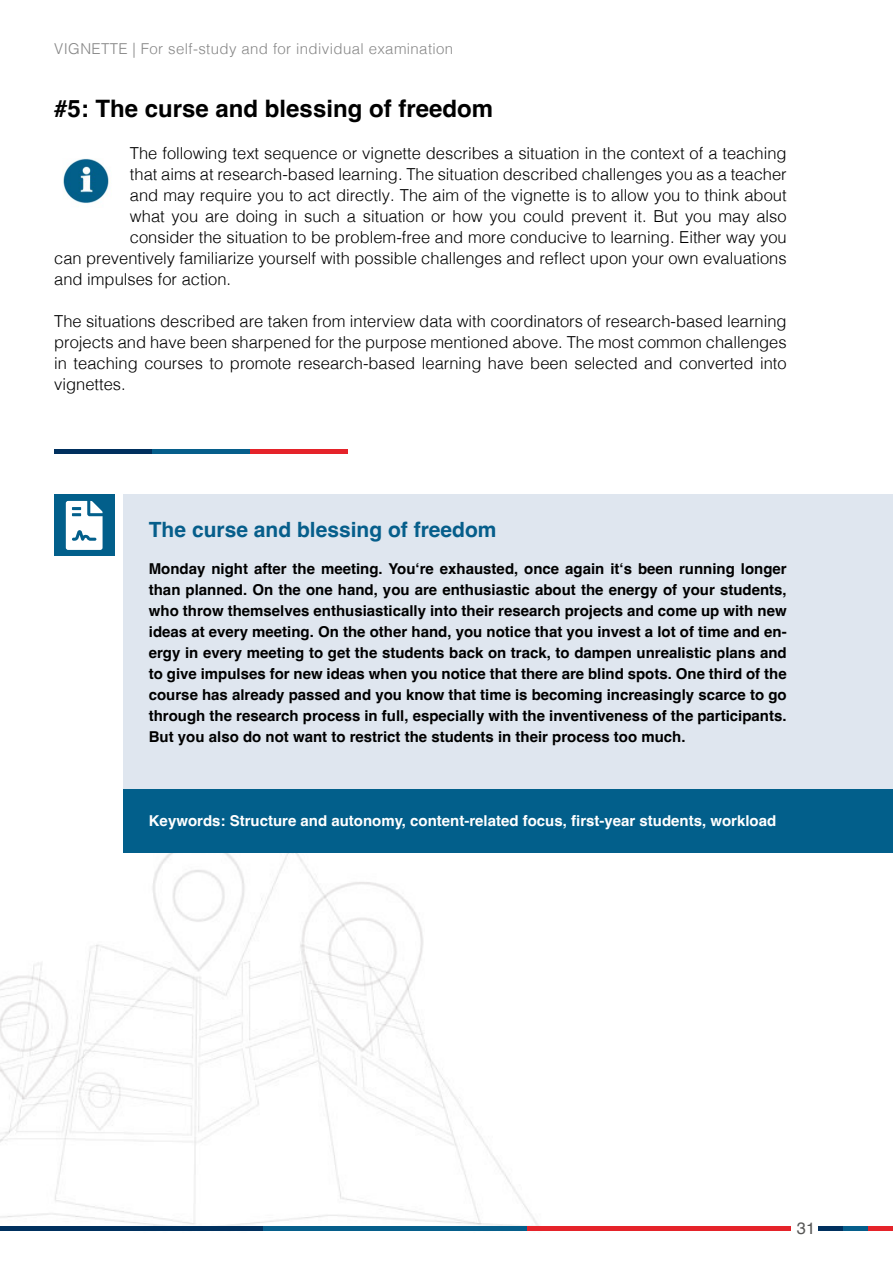
<style>
.page{position:relative;width:893px;height:1263px;background:#fff}
.page>*{position:absolute;margin:0;border:0;box-sizing:border-box;transform-origin:0 0}
.H2___Infotext{font:700 24px "Helvetica";color:#000}
.P_Head_bold_blauer_kasten{font:700 21px "Helvetica";color:#065e8b}
.p_Infotext{font:300 16.5px/21px "Helvetica";color:#000;text-align:justify}
.t1{font:16.5px "Helvetica";color:#575756}
.p_bold_blauer_kasten{font:700 15px/21px "Helvetica";color:#000;text-align:justify}
.p_Metadaten{font:700 15px "Helvetica";color:#fff}
.t2{font:300 15px "Helvetica";letter-spacing:.025em;color:#878787}
</style>
<div class="page">
<img style="left:0;top:852px;width:571px;height:379px">
<img style="left:63px;top:158px;width:46px;height:46px">
<hr style="left:818px;top:1226px;width:25px;height:4px;background:#00305e">
<hr style="left:843px;top:1226px;width:26px;height:4px;background:#065e8b">
<hr style="left:869px;top:1226px;width:24px;height:4px;background:#e5232a">
<div style="left:54px;top:495px;width:60px;height:61px;background:#025f8b"></div>
<svg style="left:66px;top:501px;width:37px;height:49px;background:#d1e1e9"></svg>
<hr style="left:0;top:1226px;width:264px;height:4px;background:#00305e">
<hr style="left:264px;top:1226px;width:263px;height:4px;background:#065e8b">
<hr style="left:527px;top:1226px;width:264px;height:4px;background:#e5232a">
<hr style="left:54px;top:450px;width:98px;height:4px;background:#00305e">
<hr style="left:152px;top:450px;width:98px;height:4px;background:#065e8b">
<hr style="left:250px;top:450px;width:97px;height:4px;background:#e5232a">
<div style="left:123px;top:789px;width:770px;height:63px;background:#025f8b"></div>
<div style="left:123px;top:495px;width:770px;height:294px;background:#dfe6ef"></div>
<p class="t2" style="left:54px;top:36px;width:401px">VIGNETTE | For self-study and for individual examination</p>
<h2 class="H2___Infotext" style="left:54px;top:94px;width:440px">#5: The curse and blessing of freedom</h2>
<p class="p_Infotext" style="left:130px;top:141px;width:658px">The following text sequence or vignette describes a situation in the context of a teaching</p>
<p class="p_Infotext" style="left:130px;top:162px;width:658px">that aims at research-based learning. The situation described challenges you as a teacher</p>
<p class="p_Infotext" style="left:130px;top:183px;width:658px">and may require you to act directly. The aim of the vignette is to allow you to think about</p>
<p class="p_Infotext" style="left:130px;top:204px;width:658px">what you are doing in such a situation or how you could prevent it. But you may also</p>
<p class="p_Infotext" style="left:130px;top:225px;width:658px">consider the situation to be problem-free and more conducive to learning. Either way you</p>
<p class="p_Infotext" style="left:54px;top:246px;width:734px">can preventively familiarize yourself with possible challenges and reflect upon your own evaluations</p>
<p class="p_Infotext" style="left:54px;top:267px;width:178px">and impulses for action.</p>
<p class="p_Infotext" style="left:54px;top:309px;width:734px">The situations described are taken from interview data with coordinators of research-based learning projects and have been sharpened for the purpose mentioned above. The most common challenges in teaching courses to promote research-based learning have been selected and converted into vignettes.</p>
<p class="P_Head_bold_blauer_kasten" style="left:149px;top:517px;width:349px">The curse and blessing of freedom</p>
<p class="p_bold_blauer_kasten" style="left:149px;top:560px;width:639px">Monday night after the meeting. You‘re exhausted, once again it‘s been running longer than planned. On the one hand, you are enthusiastic about the energy of your students, who throw themselves enthusiastically into their research projects and come up with new ideas at every meeting. On the other hand, you notice that you invest a lot of time and en&shy;ergy in every meeting to get the students back on track, to dampen unrealistic plans and to give impulses for new ideas when you notice that there are blind spots. One third of the course has already passed and you know that time is becoming increasingly scarce to go through the research process in full, especially with the inventiveness of the participants.<br>But you also do not want to restrict the students in their process too much.</p>
<p class="p_Metadaten" style="left:149px;top:812px;width:629px">Keywords: Structure and autonomy, content-related focus, first-year students, workload</p>
<p class="t1" style="left:797px;top:1215px;width:20px">31</p>
</div>
